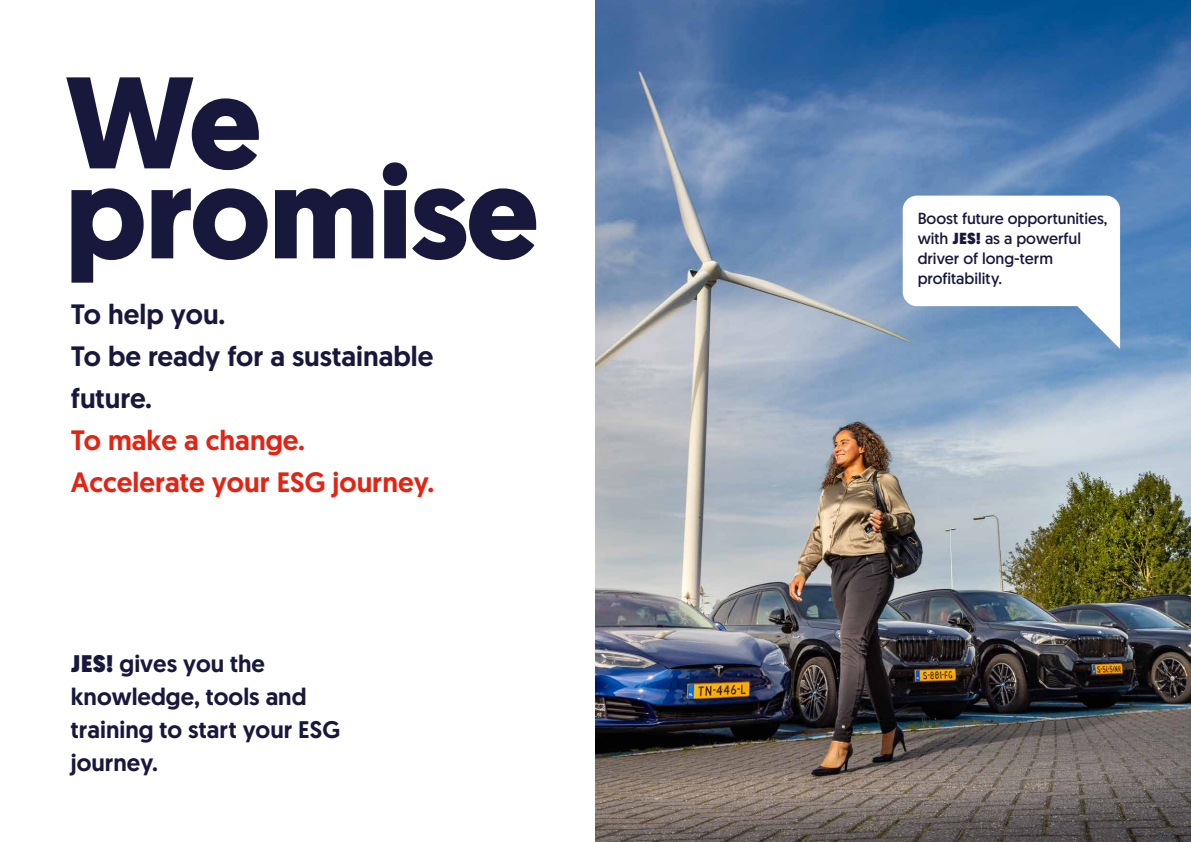
<style>
.page{position:relative;width:1191px;height:842px;background:#fff}
.page>*{position:absolute;margin:0;border:0;box-sizing:border-box;transform-origin:0 0}
.t1{font:700 130px "Geomanist";letter-spacing:-.015em;color:#18183d}
.t2{font:500 28px/42px "Geomanist";color:#18183d}
.t3{font:500 28px/42px "Geomanist";color:#e42313}
.t4{font:500 24px/33px "Geomanist";color:#18183d}
.t5{font:16px/20px "Geomanist";color:#18183d}
.s1{font-weight:900}
</style>
<div class="page">
<img style="left:595px;top:0;width:596px;height:842px">
<svg style="left:902px;top:196px;width:218px;height:153px"></svg>
<h1 class="t1" style="left:65px;top:36px;width:198px">We</h1>
<h1 class="t1" style="left:65px;top:126px;width:475px">promise</h1>
<h2 class="t2" style="left:71px;top:293px;width:364px">To help you.<br>To be ready for a sustainable future.</h2>
<h2 class="t3" style="left:71px;top:419px;width:365px">To make a change.<br>Accelerate your ESG journey.</h2>
<h3 class="t4" style="left:71px;top:647px;width:271px"><span class="s1">JES!</span> gives you the knowledge, tools and training to start your ESG journey.</h3>
<p class="t5" style="left:917px;top:208px;width:191px">Boost future opportunities, with <span class="s1">JES!</span> as a powerful driver of long-term profitability.</p>
</div>
